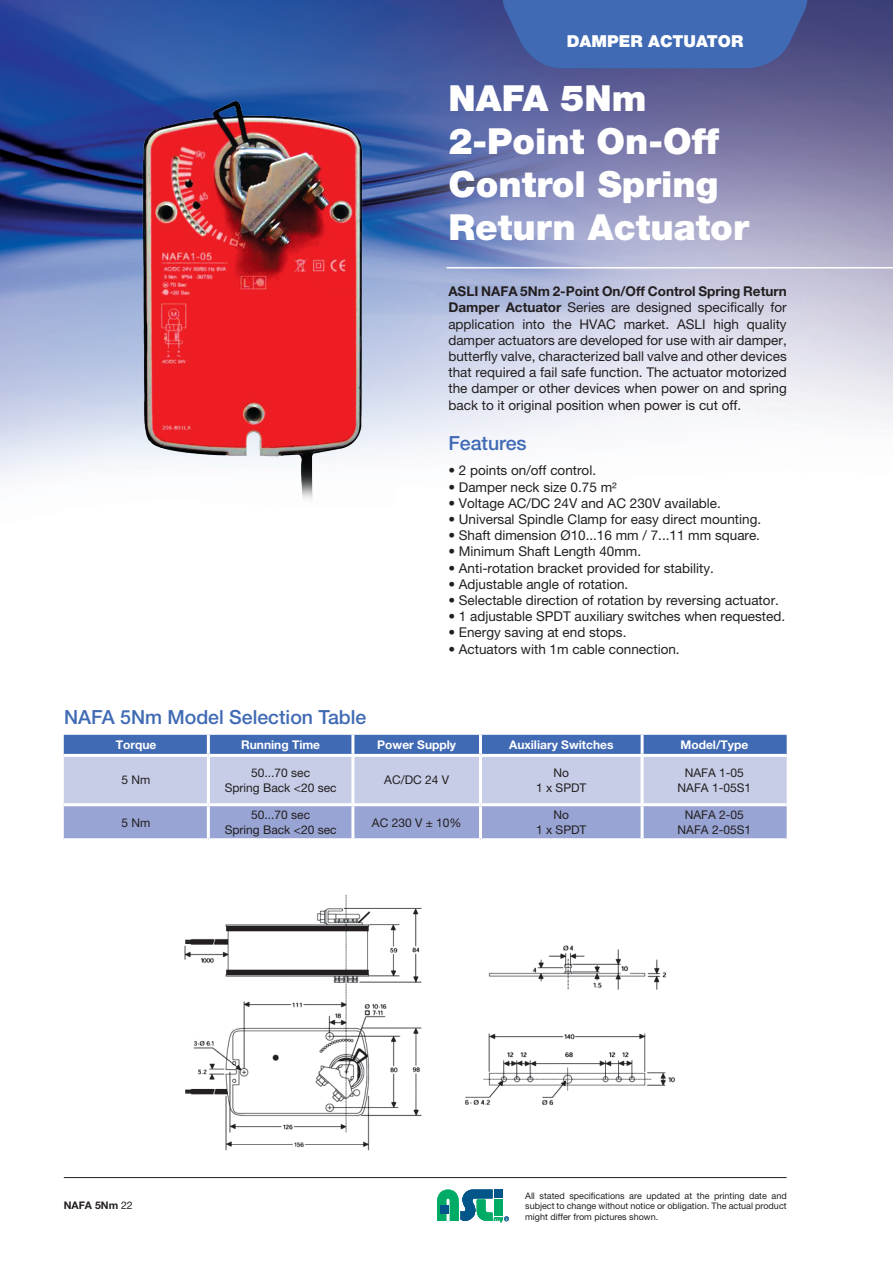
<style>
.page{position:relative;width:893px;height:1263px;background:#fff}
.page>*{position:absolute;margin:0;border:0;box-sizing:border-box;transform-origin:0 0}
.t1{font:900 36px/43.2px "Helvetica Neue LT Pro";color:#fff}
.t2{font:500 19.5px "Helvetica Neue LT Pro";color:#406ab4}
.t3{font:900 16.5px "Helvetica Neue LT Pro";color:#fff}
.t4{font:13.5px/16.2px "Helvetica Neue LT Pro";color:#231f20;text-align:justify}
.t5{font:12px/14.4px "Helvetica Neue LT Pro";color:#231f20;text-align:center}
.t6{font:700 12px "Helvetica Neue LT Pro";color:#fff}
.t7{font:700 10.5px "Helvetica Neue LT Pro";color:#231f20}
.t8{font:9px/10.8px "Helvetica Neue LT Pro";color:#231f20;text-align:justify}
.s1{font-weight:700}
.s2{font-weight:400}
</style>
<div class="page">
<img style="left:0;top:0;width:893px;height:1179px">
<svg style="left:437px;top:1189px;width:72px;height:34px"></svg>
<hr style="left:64px;top:1177px;width:723px;height:1px;background:#231f20">
<svg style="left:493px;top:0;width:324px;height:68px;background:#4165ac"></svg>
<hr style="left:446px;top:267px;width:447px;height:2px;background:#fff">
<img style="left:119px;top:87px;width:264px;height:421px">
<svg style="left:64px;top:735px;width:723px;height:103px;background:#9dacd6"></svg>
<hr style="left:207px;top:735px;width:3px;height:19px;background:#fff">
<hr style="left:351px;top:735px;width:3px;height:19px;background:#fff">
<hr style="left:479px;top:735px;width:3px;height:19px;background:#fff">
<hr style="left:641px;top:735px;width:3px;height:19px;background:#fff">
<hr style="left:208px;top:803px;width:145px;height:3px;background:#fff">
<hr style="left:353px;top:803px;width:127px;height:3px;background:#fff">
<hr style="left:480px;top:803px;width:162px;height:3px;background:#fff">
<hr style="left:642px;top:803px;width:145px;height:3px;background:#fff">
<hr style="left:351px;top:806px;width:3px;height:32px;background:#fff">
<hr style="left:479px;top:806px;width:3px;height:32px;background:#fff">
<hr style="left:641px;top:806px;width:3px;height:32px;background:#fff">
<hr style="left:351px;top:757px;width:3px;height:46px;background:#fff">
<hr style="left:479px;top:757px;width:3px;height:46px;background:#fff">
<hr style="left:641px;top:757px;width:3px;height:46px;background:#fff">
<hr style="left:208px;top:754px;width:145px;height:3px;background:#fff">
<hr style="left:208px;top:838px;width:145px;height:3px;background:#fff">
<hr style="left:353px;top:754px;width:127px;height:3px;background:#fff">
<hr style="left:353px;top:838px;width:127px;height:3px;background:#fff">
<hr style="left:480px;top:754px;width:162px;height:3px;background:#fff">
<hr style="left:480px;top:838px;width:162px;height:3px;background:#fff">
<hr style="left:642px;top:754px;width:145px;height:3px;background:#fff">
<hr style="left:642px;top:838px;width:145px;height:3px;background:#fff">
<hr style="left:64px;top:754px;width:144px;height:3px;background:#fff">
<hr style="left:207px;top:757px;width:3px;height:46px;background:#fff">
<hr style="left:64px;top:803px;width:144px;height:3px;background:#fff">
<hr style="left:207px;top:806px;width:3px;height:32px;background:#fff">
<hr style="left:64px;top:838px;width:144px;height:3px;background:#fff">
<img style="left:164px;top:886px;width:530px;height:274px">
<p class="t3" style="left:567px;top:31px;width:178px">DAMPER ACTUATOR</p>
<h1 class="t1" style="left:448px;top:76px;width:302px">NAFA 5Nm<br>2-Point On-Off<br>Control Spring<br>Return Actuator</h1>
<p class="t4" style="left:448px;top:283px;width:340px"><span class="s1">ASLI NAFA 5Nm 2-Point On/Off Control Spring Return Damper Actuator</span> Series are designed specifically for application into the HVAC market. ASLI high quality damper actuators are developed for use with air damper, butterfly valve, characterized ball valve and other devices that required a fail safe function. The actuator motorized the damper or other devices when power on and spring back to it original position when power is cut off.</p>
<h2 class="t2" style="left:448px;top:432px;width:80px">Features</h2>
<p class="t4" style="left:448px;top:462px;width:149px">• 2 points on/off control.</p>
<p class="t4" style="left:448px;top:478px;width:170px">• Damper neck size 0.75 m²</p>
<p class="t4" style="left:448px;top:495px;width:274px">• Voltage AC/DC 24V and AC 230V available.</p>
<p class="t4" style="left:448px;top:511px;width:314px">• Universal Spindle Clamp for easy direct mounting.</p>
<p class="t4" style="left:448px;top:527px;width:313px">• Shaft dimension Ø10...16 mm / 7...11 mm square.</p>
<p class="t4" style="left:448px;top:543px;width:194px">• Minimum Shaft Length 40mm.</p>
<p class="t4" style="left:448px;top:559px;width:267px">• Anti-rotation bracket provided for stability.</p>
<p class="t4" style="left:448px;top:576px;width:182px">• Adjustable angle of rotation.</p>
<p class="t4" style="left:448px;top:592px;width:332px">• Selectable direction of rotation by reversing actuator.</p>
<p class="t4" style="left:448px;top:608px;width:338px">• 1 adjustable SPDT auxiliary switches when requested.</p>
<p class="t4" style="left:448px;top:624px;width:180px">• Energy saving at end stops.</p>
<p class="t4" style="left:448px;top:640px;width:233px">• Actuators with 1m cable connection.</p>
<h2 class="t2" style="left:64px;top:705px;width:304px">NAFA 5Nm Model Selection Table</h2>
<p class="t6" style="left:116px;top:738px;width:42px">Torque</p>
<p class="t6" style="left:241px;top:738px;width:81px">Running Time</p>
<p class="t6" style="left:377px;top:738px;width:80px">Power Supply</p>
<p class="t6" style="left:509px;top:738px;width:106px">Auxiliary Switches</p>
<p class="t6" style="left:680px;top:738px;width:69px">Model/Type</p>
<p class="t5" style="left:122px;top:773px;width:30px">5 Nm</p>
<p class="t5" style="left:225px;top:765px;width:113px">50...70 sec<br>Spring Back &lt;20 sec</p>
<p class="t5" style="left:384px;top:773px;width:66px">AC/DC 24 V</p>
<p class="t5" style="left:536px;top:765px;width:52px">No<br>1 x SPDT</p>
<p class="t5" style="left:678px;top:765px;width:75px">NAFA 1-05<br>NAFA 1-05S1</p>
<p class="t5" style="left:122px;top:815px;width:30px">5 Nm</p>
<p class="t5" style="left:225px;top:808px;width:113px">50...70 sec<br>Spring Back &lt;20 sec</p>
<p class="t5" style="left:372px;top:815px;width:91px">AC 230 V ± 10%</p>
<p class="t5" style="left:536px;top:808px;width:52px">No<br>1 x SPDT</p>
<p class="t5" style="left:678px;top:808px;width:75px">NAFA 2-05<br>NAFA 2-05S1</p>
<p class="t7" style="left:64px;top:1199px;width:71px">NAFA 5Nm <span class="s2">22</span></p>
<p class="t8" style="left:525px;top:1190px;width:263px">All stated specifications are updated at the printing date and subject to change without notice or obligation. The actual product might differ from pictures shown.</p>
</div>
